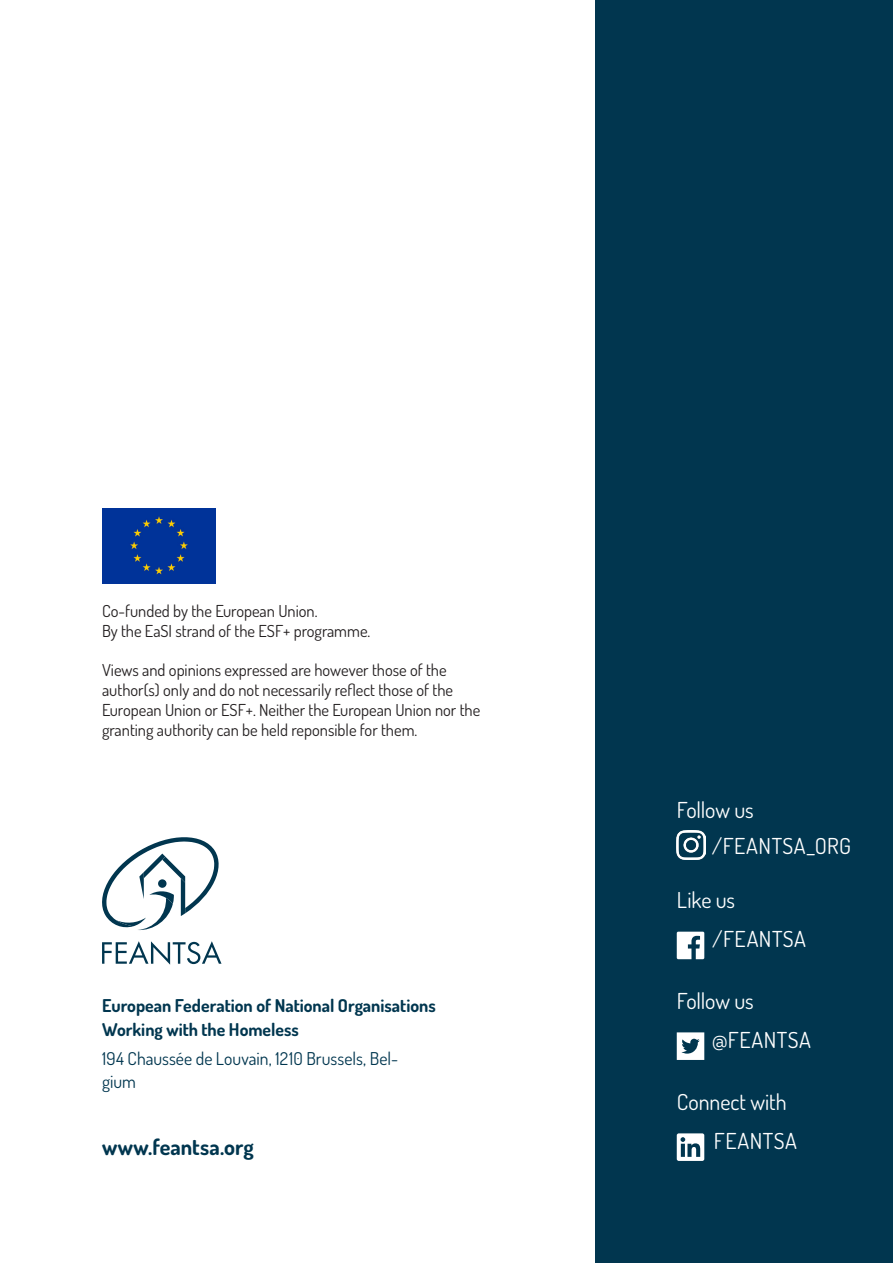
<style>
.page{position:relative;width:893px;height:1263px;background:#fff}
.page>*{position:absolute;margin:0;border:0;box-sizing:border-box;transform-origin:0 0}
.t1{font:22.05px "Dosis";letter-spacing:.015em;color:#fff}
.t2{font:22.05px "Dosis";letter-spacing:-.01em;color:#fff}
.t3{font:700 22.05px "Dosis";color:#01364f}
.t4{font:700 17.7px/23.7px "Dosis";color:#01364f}
.t5{font:17.7px/23.5px "Dosis";letter-spacing:.005em;color:#01364f}
.t6{font:16.5px/19.8px "Dosis";color:#231f20}
</style>
<div class="page">
<svg style="left:102px;top:941px;width:120px;height:24px"></svg>
<svg style="left:102px;top:837px;width:117px;height:94px"></svg>
<div style="left:595px;top:0;width:298px;height:1263px;background:#01364f"></div>
<svg style="left:677px;top:932px;width:27px;height:27px"></svg>
<svg style="left:677px;top:1032px;width:27px;height:28px"></svg>
<svg style="left:677px;top:1133px;width:27px;height:28px"></svg>
<div style="left:103px;top:508px;width:113px;height:75px;background:#039"></div>
<img style="left:677px;top:831px;width:29px;height:29px">
<p class="t6" style="left:102px;top:600px;width:217px">Co-funded by the European Union.</p>
<p class="t6" style="left:102px;top:620px;width:270px">By the EaSI strand of the ESF+ programme.</p>
<p class="t6" style="left:102px;top:660px;width:346px">Views and opinions expressed are however those of the</p>
<p class="t6" style="left:102px;top:679px;width:352px">author(s) only and do not necessarily reflect those of the</p>
<p class="t6" style="left:102px;top:699px;width:380px">European Union or ESF+. Neither the European Union nor the granting authority can be held reponsible for them.</p>
<p class="t4" style="left:102px;top:993px;width:335px">European Federation of National Organisations<br>Working with the Homeless</p>
<p class="t5" style="left:102px;top:1045px;width:298px">194 Chaussée de Louvain, 1210 Brussels, Bel&shy;gium</p>
<p class="t2" style="left:677px;top:794px;width:79px">Follow us</p>
<p class="t1" style="left:712px;top:830px;width:141px">/FEANTSA_ORG</p>
<p class="t1" style="left:677px;top:885px;width:60px">Like us</p>
<p class="t1" style="left:712px;top:924px;width:95px">/FEANTSA</p>
<p class="t2" style="left:677px;top:985px;width:79px">Follow us</p>
<p class="t1" style="left:712px;top:1024px;width:101px">@FEANTSA</p>
<p class="t1" style="left:677px;top:1086px;width:111px">Connect with</p>
<p class="t3" style="left:102px;top:1131px;width:153px">www.feantsa.org</p>
<p class="t1" style="left:714px;top:1125px;width:85px">FEANTSA</p>
</div>
